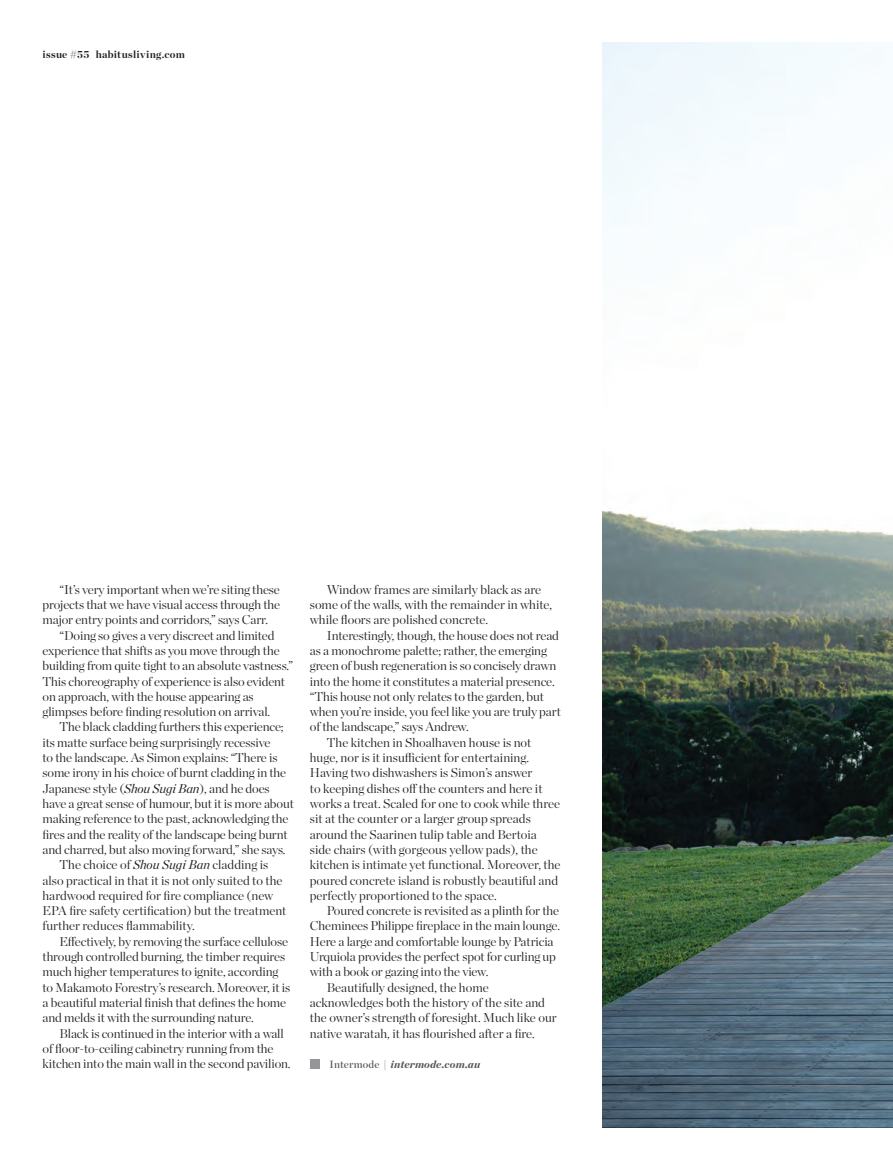
<style>
.page{position:relative;width:893px;height:1170px;background:#fff}
.page>*{position:absolute;margin:0;border:0;box-sizing:border-box;transform-origin:0 0}
.t1{font:300 12.75px/15.3px "Chronicle Display";letter-spacing:-.01em;color:#231f20}
.t2{font:italic 900 10.5px "Chronicle Display";letter-spacing:.01em;color:#57585a}
.t3{font:700 10.5px "Chronicle Display";letter-spacing:.03em;color:#231f20}
.s1{font-weight:400;font-style:italic}
.s2{font-family:"Chronicle Display Semi";font-weight:400;font-style:normal}
</style>
<div class="page">
<img style="left:603px;top:43px;width:290px;height:1084px">
<div style="left:310px;top:1059px;width:10px;height:9px;background:#939598"></div>
<p class="t3" style="left:43px;top:46px;width:144px">issue #55 habitusliving.com</p>
<p class="t1" style="left:60px;top:580px;width:222px">“It’s very important when we’re siting these</p>
<p class="t1" style="left:43px;top:596px;width:239px">projects that we have visual access through the</p>
<p class="t1" style="left:43px;top:611px;width:227px">major entry points and corridors,” says Carr.</p>
<p class="t1" style="left:60px;top:626px;width:216px">“Doing so gives a very discreet and limited</p>
<p class="t1" style="left:43px;top:641px;width:239px">experience that shifts as you move through the</p>
<p class="t1" style="left:43px;top:657px;width:252px">building from quite tight to an absolute vastness.”</p>
<p class="t1" style="left:43px;top:672px;width:244px">This choreography of experience is also evident</p>
<p class="t1" style="left:43px;top:687px;width:213px">on approach, with the house appearing as</p>
<p class="t1" style="left:43px;top:703px;width:229px">glimpses before finding resolution on arrival.</p>
<p class="t1" style="left:60px;top:718px;width:226px">The black cladding furthers this experience;</p>
<p class="t1" style="left:43px;top:733px;width:229px">its matte surface being surprisingly recessive</p>
<p class="t1" style="left:43px;top:749px;width:237px">to the landscape. As Simon explains: “There is</p>
<p class="t1" style="left:43px;top:764px;width:245px">some irony in his choice of burnt cladding in the</p>
<p class="t1" style="left:43px;top:779px;width:229px">Japanese style (<span class="s1">Shou Sugi Ban</span>), and he does</p>
<p class="t1" style="left:43px;top:794px;width:253px">have a great sense of humour, but it is more about</p>
<p class="t1" style="left:43px;top:810px;width:247px">making reference to the past, acknowledging the</p>
<p class="t1" style="left:43px;top:825px;width:247px">fires and the reality of the landscape being burnt</p>
<p class="t1" style="left:43px;top:840px;width:244px">and charred, but also moving forward,” she says.</p>
<p class="t1" style="left:60px;top:856px;width:210px">The choice of <span class="s1">Shou Sugi Ban</span> cladding is</p>
<p class="t1" style="left:43px;top:871px;width:241px">also practical in that it is not only suited to the</p>
<p class="t1" style="left:43px;top:886px;width:232px">hardwood required for fire compliance (new</p>
<p class="t1" style="left:43px;top:902px;width:245px">EPA fire safety certification) but the treatment</p>
<p class="t1" style="left:43px;top:917px;width:154px">further reduces flammability.</p>
<p class="t1" style="left:60px;top:932px;width:230px">Effectively, by removing the surface cellulose</p>
<p class="t1" style="left:43px;top:947px;width:244px">through controlled burning, the timber requires</p>
<p class="t1" style="left:43px;top:963px;width:237px">much higher temperatures to ignite, according</p>
<p class="t1" style="left:43px;top:978px;width:249px">to Makamoto Forestry’s research. Moreover, it is</p>
<p class="t1" style="left:43px;top:993px;width:245px">a beautiful material finish that defines the home</p>
<p class="t1" style="left:43px;top:1009px;width:213px">and melds it with the surrounding nature.</p>
<p class="t1" style="left:60px;top:1024px;width:226px">Black is continued in the interior with a wall</p>
<p class="t1" style="left:43px;top:1039px;width:232px">of floor-to-ceiling cabinetry running from the</p>
<p class="t1" style="left:43px;top:1055px;width:250px">kitchen into the main wall in the second pavilion.</p>
<p class="t1" style="left:310px;top:580px;width:244px;text-indent:17px">Window frames are similarly black as are some of the walls, with the remainder in white, while floors are polished concrete.</p>
<p class="t1" style="left:327px;top:626px;width:234px">Interestingly, though, the house does not read</p>
<p class="t1" style="left:310px;top:641px;width:239px">as a monochrome palette; rather, the emerging</p>
<p class="t1" style="left:310px;top:657px;width:248px">green of bush regeneration is so concisely drawn</p>
<p class="t1" style="left:310px;top:672px;width:246px">into the home it constitutes a material presence.</p>
<p class="t1" style="left:310px;top:687px;width:236px">“This house not only relates to the garden, but</p>
<p class="t1" style="left:310px;top:703px;width:253px">when you’re inside, you feel like you are truly part</p>
<p class="t1" style="left:310px;top:718px;width:160px">of the landscape,” says Andrew.</p>
<p class="t1" style="left:327px;top:733px;width:206px">The kitchen in Shoalhaven house is not</p>
<p class="t1" style="left:310px;top:749px;width:221px">huge, nor is it insufficient for entertaining.</p>
<p class="t1" style="left:310px;top:764px;width:224px">Having two dishwashers is Simon’s answer</p>
<p class="t1" style="left:310px;top:779px;width:234px">to keeping dishes off the counters and here it</p>
<p class="t1" style="left:310px;top:794px;width:252px">works a treat. Scaled for one to cook while three</p>
<p class="t1" style="left:310px;top:810px;width:223px">sit at the counter or a larger group spreads</p>
<p class="t1" style="left:310px;top:825px;width:229px">around the Saarinen tulip table and Bertoia</p>
<p class="t1" style="left:310px;top:840px;width:229px">side chairs (with gorgeous yellow pads), the</p>
<p class="t1" style="left:310px;top:856px;width:252px">kitchen is intimate yet functional. Moreover, the</p>
<p class="t1" style="left:310px;top:871px;width:250px">poured concrete island is robustly beautiful and</p>
<p class="t1" style="left:310px;top:886px;width:189px">perfectly proportioned to the space.</p>
<p class="t1" style="left:327px;top:902px;width:234px">Poured concrete is revisited as a plinth for the</p>
<p class="t1" style="left:310px;top:917px;width:252px">Cheminees Philippe fireplace in the main lounge.</p>
<p class="t1" style="left:310px;top:932px;width:245px">Here a large and comfortable lounge by Patricia</p>
<p class="t1" style="left:310px;top:947px;width:248px">Urquiola provides the perfect spot for curling up</p>
<p class="t1" style="left:310px;top:963px;width:180px">with a book or gazing into the view.</p>
<p class="t1" style="left:327px;top:978px;width:163px">Beautifully designed, the home</p>
<p class="t1" style="left:310px;top:993px;width:237px">acknowledges both the history of the site and</p>
<p class="t1" style="left:310px;top:1009px;width:248px">the owner’s strength of foresight. Much like our</p>
<p class="t1" style="left:310px;top:1024px;width:227px">native waratah, it has flourished after a fire.</p>
<p class="t2" style="left:329px;top:1055px;width:152px"><span class="s2">Intermode |</span> intermode.com.au</p>
</div>
